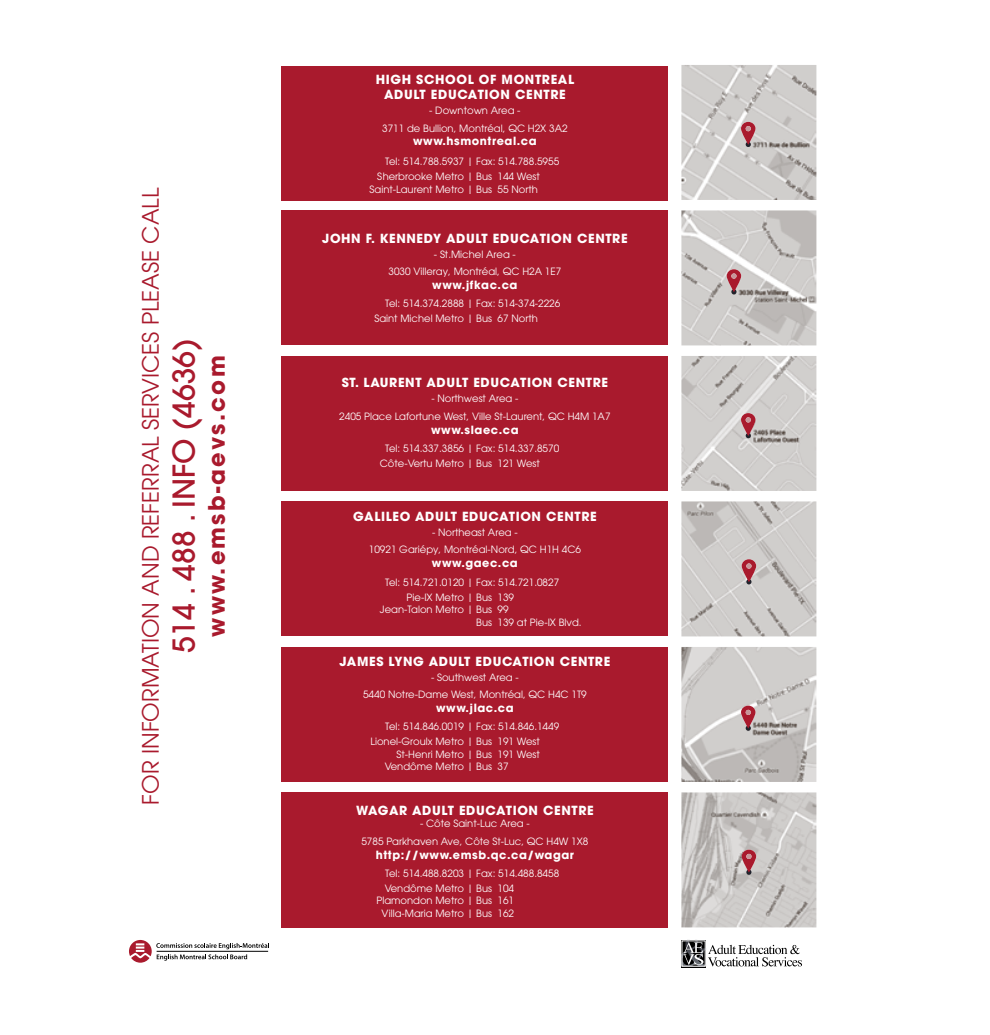
<style>
.page{position:relative;width:990px;height:1035px;background:#fff}
.page>*{position:absolute;margin:0;border:0;box-sizing:border-box;transform-origin:0 0}
.t1{font:500 30px "Avant Garde";color:#a91a2d}
.t2{font:22.5px "Avant Garde";color:#a91a2d}
.t3{font:700 22.5px "Avant Garde";letter-spacing:.1em;color:#a91a2d}
.t4{font:700 12.5px/15px "Avant Garde";letter-spacing:.05em;color:#fff;text-align:center}
.t5{font:700 11.25px "Avant Garde";letter-spacing:.05em;color:#fff}
.t6{font:10px/17.5px "Avant Garde";color:#fff}
</style>
<div class="page">
<div style="left:281px;top:66px;width:387px;height:135px;background:#a91a2d"></div>
<img style="left:681px;top:65px;width:135px;height:135px">
<div style="left:281px;top:210px;width:387px;height:135px;background:#a91a2d"></div>
<img style="left:681px;top:210px;width:135px;height:135px">
<div style="left:281px;top:356px;width:387px;height:135px;background:#a91a2d"></div>
<img style="left:681px;top:356px;width:135px;height:135px">
<div style="left:281px;top:501px;width:387px;height:135px;background:#a91a2d"></div>
<img style="left:681px;top:501px;width:135px;height:135px">
<div style="left:281px;top:647px;width:387px;height:135px;background:#a91a2d"></div>
<img style="left:681px;top:647px;width:135px;height:135px">
<div style="left:281px;top:792px;width:387px;height:135px;background:#a91a2d"></div>
<img style="left:681px;top:792px;width:135px;height:135px">
<div style="left:681px;top:940px;width:25px;height:27px;background:#6e6f6f"></div>
<div style="left:682px;top:940px;width:24px;height:27px;border:1px solid #fff"></div>
<svg style="left:681px;top:940px;width:121px;height:26px"></svg>
<svg style="left:741px;top:122px;width:15px;height:23px"></svg>
<svg style="left:746px;top:126px;width:5px;height:5px"></svg>
<svg style="left:731px;top:292px;width:6px;height:2px"></svg>
<svg style="left:727px;top:269px;width:14px;height:23px"></svg>
<svg style="left:731px;top:273px;width:6px;height:6px"></svg>
<svg style="left:741px;top:413px;width:15px;height:23px"></svg>
<svg style="left:746px;top:417px;width:5px;height:5px"></svg>
<svg style="left:746px;top:582px;width:6px;height:2px"></svg>
<svg style="left:742px;top:559px;width:14px;height:23px"></svg>
<svg style="left:746px;top:563px;width:6px;height:6px"></svg>
<svg style="left:741px;top:706px;width:15px;height:23px"></svg>
<svg style="left:746px;top:710px;width:5px;height:5px"></svg>
<svg style="left:746px;top:873px;width:6px;height:2px"></svg>
<svg style="left:742px;top:850px;width:14px;height:23px"></svg>
<svg style="left:746px;top:854px;width:6px;height:5px"></svg>
<svg style="left:129px;top:940px;width:140px;height:23px"></svg>
<h2 class="t2" style="left:137px;top:805px;width:618px;rotate:-90deg">FOR INFORMATION AND REFERRAL SERVICES PLEASE CALL</h2>
<h1 class="t1" style="left:165px;top:653px;width:316px;rotate:-90deg">514 . 488 . INFO (4636)</h1>
<h2 class="t3" style="left:202px;top:637px;width:283px;rotate:-90deg">www.emsb-aevs.com</h2>
<p class="t4" style="left:376px;top:72px;width:200px">HIGH SCHOOL OF MONTREAL<br>ADULT EDUCATION CENTRE</p>
<p class="t6" style="left:382px;top:102px;width:187px;text-align:center">- Downtown Area -<br>3711 de Bullion, Montréal, QC H2X 3A2</p>
<p class="t5" style="left:413px;top:134px;width:125px">www.hsmontreal.ca</p>
<p class="t6" style="left:377px;top:154px;width:183px;line-height:15px;text-indent:8px">Tel: 514.788.5937 | Fax: 514.788.5955<br>Sherbrooke Metro | Bus 144 West</p>
<p class="t6" style="left:370px;top:180px;width:170px">Saint-Laurent Metro | Bus 55 North</p>
<p class="t4" style="left:322px;top:230px;width:307px">JOHN F. KENNEDY ADULT EDUCATION CENTRE</p>
<p class="t6" style="left:388px;top:245px;width:174px;text-align:center">- St.Michel Area -<br>3030 Villeray, Montréal, QC H2A 1E7</p>
<p class="t5" style="left:432px;top:277px;width:87px">www.jfkac.ca</p>
<p class="t6" style="left:374px;top:296px;width:187px;line-height:15px;text-indent:11px">Tel: 514.374.2888 | Fax: 514-374-2226<br>Saint Michel Metro | Bus 67 North</p>
<p class="t4" style="left:342px;top:375px;width:268px">ST. LAURENT ADULT EDUCATION CENTRE</p>
<p class="t6" style="left:339px;top:390px;width:273px;text-align:center">- Northwest Area -<br>2405 Place Lafortune West, Ville St-Laurent, QC H4M 1A7</p>
<p class="t5" style="left:431px;top:422px;width:89px">www.slaec.ca</p>
<p class="t6" style="left:380px;top:441px;width:181px;line-height:15px;text-indent:5px">Tel: 514.337.3856 | Fax: 514.337.8570<br>Côte-Vertu Metro | Bus 121 West</p>
<p class="t4" style="left:353px;top:509px;width:245px">GALILEO ADULT EDUCATION CENTRE</p>
<p class="t6" style="left:369px;top:523px;width:214px;text-align:center">- Northeast Area -<br>10921 Gariépy, Montréal-Nord, QC H1H 4C6</p>
<p class="t5" style="left:432px;top:556px;width:87px">www.gaec.ca</p>
<p class="t6" style="left:407px;top:575px;width:154px;line-height:15px;text-indent:-21px">Tel: 514.721.0120 | Fax: 514.721.0827<br>Pie-IX Metro | Bus 139</p>
<p class="t6" style="left:476px;top:603px;width:107px;line-height:12.5px;text-indent:-96px">Jean-Talon Metro | Bus 99<br>Bus 139 at Pie-IX Blvd.</p>
<p class="t4" style="left:340px;top:654px;width:272px">JAMES LYNG ADULT EDUCATION CENTRE</p>
<p class="t6" style="left:363px;top:668px;width:225px;text-align:center">- Southwest Area -<br>5440 Notre-Dame West, Montréal, QC H4C 1T9</p>
<p class="t5" style="left:436px;top:701px;width:79px">www.jlac.ca</p>
<p class="t6" style="left:370px;top:719px;width:190px;line-height:15px;text-indent:15px">Tel: 514.846.0019 | Fax: 514.846.1449<br>Lionel-Groulx Metro | Bus 191 West</p>
<p class="t6" style="left:385px;top:748px;width:157px;line-height:12.5px;text-indent:12px">St-Henri Metro | Bus 191 West<br>Vendôme Metro | Bus 37</p>
<p class="t4" style="left:356px;top:803px;width:239px">WAGAR ADULT EDUCATION CENTRE</p>
<p class="t6" style="left:361px;top:815px;width:229px;text-align:center">- Côte Saint-Luc Area -<br>5785 Parkhaven Ave, Côte St-Luc, QC H4W 1X8</p>
<p class="t5" style="left:376px;top:847px;width:200px">http://www.emsb.qc.ca/wagar</p>
<p class="t6" style="left:385px;top:865px;width:176px;line-height:15px">Tel: 514.488.8203 | Fax: 514.488.8458<br>Vendôme Metro | Bus 104</p>
<p class="t6" style="left:376px;top:894px;width:139px;line-height:12.5px;text-align:center">Plamondon Metro | Bus 161<br>Villa-Maria Metro | Bus 162</p>
</div>
